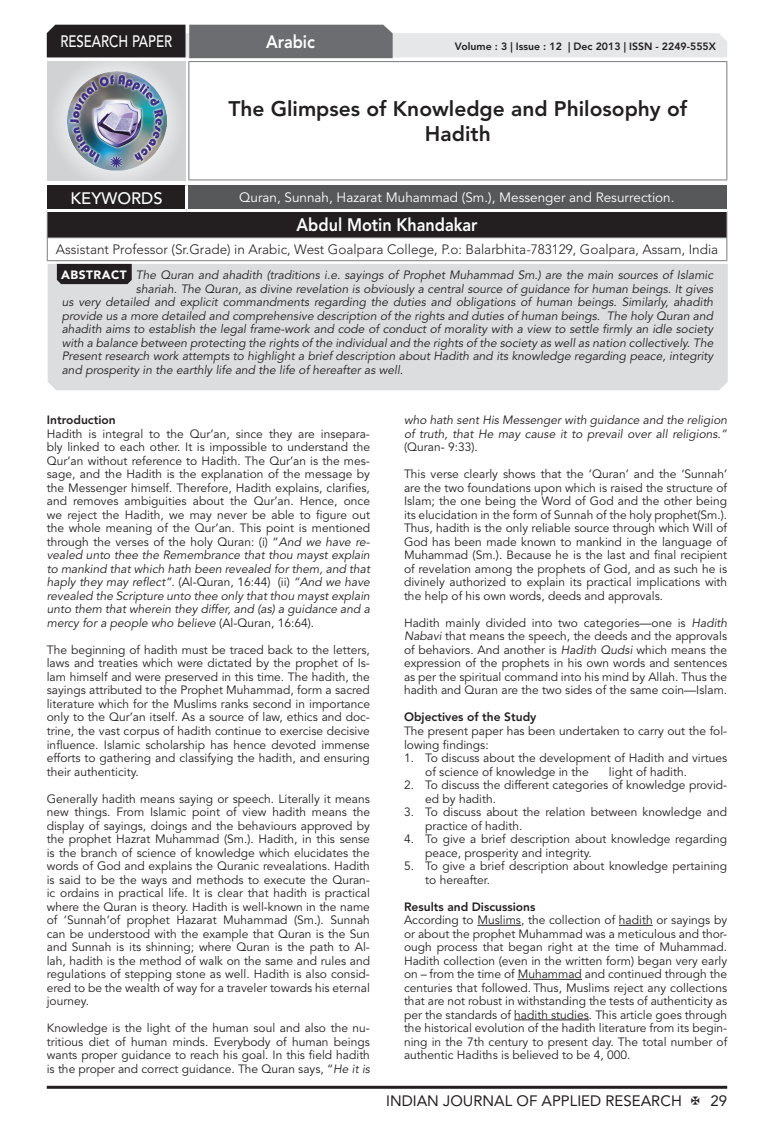
<style>
.page{position:relative;width:774px;height:1136px;background:#fff}
.page>*{position:absolute;margin:0;border:0;box-sizing:border-box;transform-origin:0 0}
.Articles_Head{font:800 21px/25.2px "Avenir LT Std";color:#231f20;text-align:center}
.Author_Name{font:800 18px "Avenir LT Std";color:#fff;scale:.9 1}
.Subject_Name{font:800 18px "Avenir LT Std";color:#fff;scale:.9 1}
.Address{font:500 16.5px "Avenir LT Std";color:#fff;scale:.8 1}
.Address-2{font:500 16.5px "Avenir LT Std";color:#fff}
.t1{font:15px "Avenir LT Std";color:#231f20}
.Address-3{font:300 13.5px "Avenir LT Std";color:#231f20}
.Address-4{font:13.5px "Avenir LT Std";color:#fff}
.Body_Text{font:12px/13.5px "Avenir LT Std";color:#231f20;text-align:justify}
.Body_Text-2{font:italic 12px/13.5px "Avenir LT Std";color:#231f20;text-align:justify}
.Bullet{font:12px/13.5px "Avenir LT Std";color:#231f20}
.Bold{font:800 12px "Avenir LT Std";color:#231f20}
.t2{font:900 12px "Avenir LT Std";letter-spacing:.04em;color:#fff}
.t3{font:800 10.5px "Avenir LT Std";color:#231f20}
.s1{font-style:italic}
.s2{font-style:normal}
</style>
<div class="page">
<hr style="left:47px;top:1085px;width:680px;height:3px;background:#231f20">
<div style="left:48px;top:62px;width:137px;height:118px;background:linear-gradient(to right,#d9dadc,#d8d9db)"></div>
<img style="left:68px;top:71px;width:99px;height:100px">
<svg style="left:47px;top:25px;width:680px;height:33px;background:#9e9e9f"></svg>
<hr style="left:188px;top:61px;width:539px;height:1px;background:#808285">
<hr style="left:188px;top:62px;width:1px;height:117px;background:#808285">
<hr style="left:726px;top:62px;width:1px;height:117px;background:#808285">
<hr style="left:188px;top:179px;width:539px;height:1px;background:#808285">
<div style="left:47px;top:211px;width:680px;height:27px;background:#231f20"></div>
<hr style="left:47px;top:237px;width:680px;height:1px;background:#808285">
<svg style="left:47px;top:212px;width:1px;height:48px"></svg>
<svg style="left:726px;top:212px;width:1px;height:48px"></svg>
<hr style="left:47px;top:260px;width:680px;height:1px;background:#808285">
<div style="left:47px;top:185px;width:139px;height:25px;background:#231f20"></div>
<div style="left:186px;top:185px;width:541px;height:25px;background:#57585a"></div>
<hr style="left:185px;top:185px;width:3px;height:24px;background:#fff">
<hr style="left:47px;top:209px;width:139px;height:3px;background:#fff">
<hr style="left:186px;top:209px;width:541px;height:3px;background:#fff">
<div style="left:48px;top:264px;width:680px;height:126px;background:#dcdddf"></div>
<svg style="left:57px;top:264px;width:75px;height:20px"></svg>
<hr style="left:477px;top:924px;width:44px;height:1px;background:#231f20">
<hr style="left:619px;top:924px;width:34px;height:1px;background:#231f20">
<hr style="left:518px;top:978px;width:64px;height:1px;background:#231f20">
<hr style="left:514px;top:1019px;width:75px;height:1px;background:#231f20">
<h3 class="Address" style="left:60px;top:32px;width:141px">RESEARCH PAPER</h3>
<p class="Subject_Name" style="left:266px;top:31px;width:56px">Arabic</p>
<p class="t3" style="left:455px;top:41px;width:262px">Volume : 3 | Issue : 12 | Dec 2013 | ISSN - 2249-555X</p>
<p class="Articles_Head" style="left:228px;top:96px;width:460px">The Glimpses of Knowledge and Philosophy of<br>Hadith</p>
<p class="Address-2" style="left:71px;top:189px;width:94px">KEYWORDS</p>
<p class="Address-4" style="left:239px;top:189px;width:437px">Quran, Sunnah, Hazarat Muhammad (Sm.), Messenger and Resurrection.</p>
<p class="Author_Name" style="left:297px;top:214px;width:203px">Abdul Motin Khandakar</p>
<p class="Address-3" style="left:56px;top:242px;width:664px">Assistant Professor (Sr.Grade) in Arabic, West Goalpara College, P.o: Balarbhita-783129, Goalpara, Assam, India</p>
<p class="t2" style="left:61px;top:267px;width:67px">ABSTRACT</p>
<p class="Body_Text-2" style="left:136px;top:269px;width:579px">The Quran and ahadith (traditions i.e. sayings of Prophet Muhammad Sm.) are the main sources of Islamic</p>
<p class="Body_Text-2" style="left:136px;top:282px;width:579px">shariah. The Quran, as divine revelation is obviously a central source of guidance for human beings. It gives</p>
<p class="Body_Text-2" style="left:62px;top:296px;width:653px">us very detailed and explicit commandments regarding the duties and obligations of human beings. Similarly, ahadith</p>
<p class="Body_Text-2" style="left:62px;top:309px;width:653px">provide us a more detailed and comprehensive description of the rights and duties of human beings. The holy Quran and</p>
<p class="Body_Text-2" style="left:62px;top:323px;width:653px">ahadith aims to establish the legal frame-work and code of conduct of morality with a view to settle firmly an idle society</p>
<p class="Body_Text-2" style="left:62px;top:336px;width:653px">with a balance between protecting the rights of the individual and the rights of the society as well as nation collectively. The</p>
<p class="Body_Text-2" style="left:62px;top:350px;width:653px">Present research work attempts to highlight a brief description about Hadith and its knowledge regarding peace, integrity</p>
<p class="Body_Text-2" style="left:62px;top:363px;width:343px">and prosperity in the earthly life and the life of hereafter as well.</p>
<p class="Bold" style="left:47px;top:413px;width:70px">Introduction</p>
<p class="Body_Text" style="left:47px;top:427px;width:325px">Hadith is integral to the Qur’an, since they are insepara&shy;bly linked to each other. It is impossible to understand the Qur’an without reference to Hadith. The Qur’an is the mes&shy;sage, and the Hadith is the explanation of the message by the Messenger himself. Therefore, Hadith explains, clarifies, and removes ambiguities about the Qur’an. Hence, once we reject the Hadith, we may never be able to figure out the whole meaning of the Qur’an. This point is mentioned through the verses of the holy Quran: (i) “<span class="s1">And we have re&shy;vealed unto thee the Remembrance that thou mayst explain to mankind that which hath been revealed for them, and that haply they may reflect”.</span> (Al-Quran, 16:44) (ii) <span class="s1">“And we have revealed the Scripture unto thee only that thou mayst explain unto them that wherein they differ, and (as) a guidance and a mercy for a people who believe</span> (Al-Quran, 16:64).</p>
<p class="Body_Text" style="left:47px;top:643px;width:325px">The beginning of hadith must be traced back to the letters, laws and treaties which were dictated by the prophet of Is&shy;lam himself and were preserved in this time. The hadith, the sayings attributed to the Prophet Muhammad, form a sacred literature which for the Muslims ranks second in importance only to the Qur’an itself. As a source of law, ethics and doc&shy;trine, the vast corpus of hadith continue to exercise decisive influence. Islamic scholarship has hence devoted immense efforts to gathering and classifying the hadith, and ensuring their authenticity.</p>
<p class="Body_Text" style="left:47px;top:791px;width:325px">Generally hadith means saying or speech. Literally it means new things. From Islamic point of view hadith means the display of sayings, doings and the behaviours approved by the prophet Hazrat Muhammad (Sm.). Hadith, in this sense is the branch of science of knowledge which elucidates the words of God and explains the Quranic revealations. Hadith is said to be the ways and methods to execute the Quran&shy;ic ordains in practical life. It is clear that hadith is practical where the Quran is theory. Hadith is well-known in the name of ‘Sunnah’of prophet Hazarat Muhammad (Sm.). Sunnah can be understood with the example that Quran is the Sun and Sunnah is its shinning; where Quran is the path to Al&shy;lah, hadith is the method of walk on the same and rules and regulations of stepping stone as well. Hadith is also consid&shy;ered to be the wealth of way for a traveler towards his eternal journey.</p>
<p class="Body_Text" style="left:47px;top:1021px;width:325px">Knowledge is the light of the human soul and also the nu&shy;tritious diet of human minds. Everybody of human beings wants proper guidance to reach his goal. In this field hadith is the proper and correct guidance. The Quran says, “<span class="s1">He it is</span></p>
<p class="Body_Text-2" style="left:404px;top:413px;width:325px">who hath sent His Messenger with guidance and the religion of truth, that He may cause it to prevail over all religions.” <span class="s2">(Quran- 9:33).</span></p>
<p class="Body_Text" style="left:404px;top:467px;width:325px">This verse clearly shows that the ‘Quran’ and the ‘Sunnah’ are the two foundations upon which is raised the structure of Islam; the one being the Word of God and the other being its elucidation in the form of Sunnah of the holy prophet(Sm.).<br>Thus, hadith is the only reliable source through which Will of God has been made known to mankind in the language of Muhammad (Sm.). Because he is the last and final recipient of revelation among the prophets of God, and as such he is divinely authorized to explain its practical implications with the help of his own words, deeds and approvals.</p>
<p class="Body_Text" style="left:404px;top:616px;width:325px">Hadith mainly divided into two categories—one is <span class="s1">Hadith Nabavi</span> that means the speech, the deeds and the approvals of behaviors. And another is <span class="s1">Hadith Qudsi</span> which means the expression of the prophets in his own words and sentences as per the spiritual command into his mind by Allah. Thus the hadith and Quran are the two sides of the same coin—Islam.</p>
<p class="Bold" style="left:404px;top:710px;width:134px">Objectives of the Study</p>
<p class="Body_Text" style="left:404px;top:724px;width:325px">The present paper has been undertaken to carry out the fol&shy;lowing findings:</p>
<p class="Bullet" style="left:425px;top:751px;width:303px;text-indent:-21px">1. To discuss about the development of Hadith and virtues of science of knowledge in the</p>
<p class="Bullet" style="left:609px;top:764px;width:80px">light of hadith.</p>
<p class="Bullet" style="left:425px;top:778px;width:303px;text-indent:-21px">2. To discuss the different categories of knowledge provid&shy;ed by hadith.</p>
<p class="Bullet" style="left:425px;top:805px;width:303px;text-indent:-21px">3. To discuss about the relation between knowledge and practice of hadith.</p>
<p class="Bullet" style="left:425px;top:832px;width:303px;text-indent:-21px">4. To give a brief description about knowledge regarding peace, prosperity and integrity.</p>
<p class="Bullet" style="left:425px;top:859px;width:303px;text-indent:-21px">5. To give a brief description about knowledge pertaining to hereafter.</p>
<p class="Bold" style="left:404px;top:899px;width:133px">Results and Discussions</p>
<p class="Body_Text" style="left:404px;top:913px;width:325px">According to Muslims, the collection of hadith or sayings by or about the prophet Muhammad was a meticulous and thor&shy;ough process that began right at the time of Muhammad.<br>Hadith collection (even in the written form) began very early on – from the time of Muhammad and continued through the centuries that followed. Thus, Muslims reject any collections that are not robust in withstanding the tests of authenticity as per the standards of hadith studies. This article goes through the historical evolution of the hadith literature from its begin&shy;ning in the 7th century to present day. The total number of authentic Hadiths is believed to be 4, 000.</p>
<p class="t1" style="left:386px;top:1091px;width:297px">INDIAN JOURNAL OF APPLIED RESEARCH</p>
<p class="t1" style="left:710px;top:1091px;width:18px">29</p>
</div>
